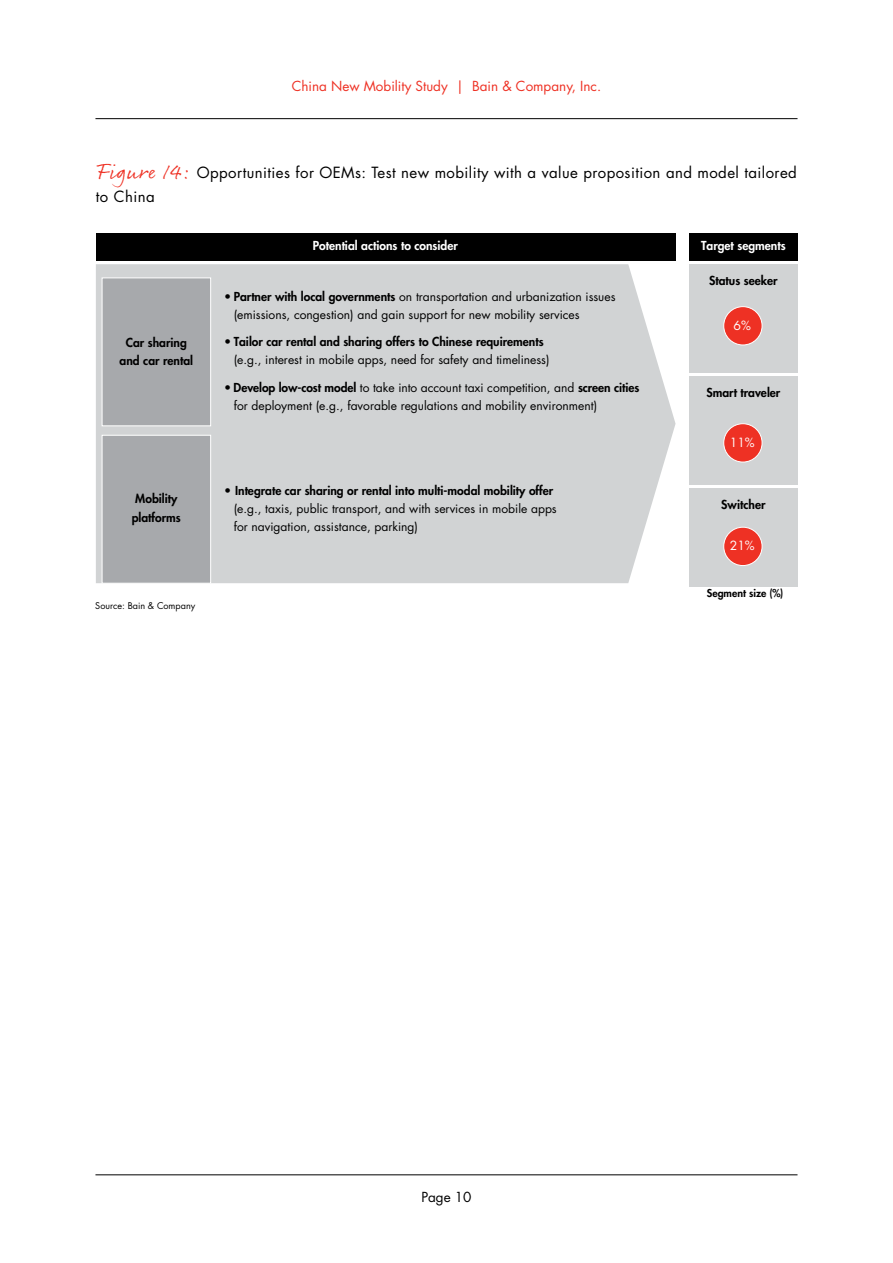
<style>
.page{position:relative;width:893px;height:1263px;background:#fff}
.page>*{position:absolute;margin:0;border:0;box-sizing:border-box;transform-origin:0 0}
.t1{font:15px/24px "Futura";letter-spacing:.03em;color:#000}
.t2{font:13.5px "Futura";color:#ee3124}
.t3{font:13.5px "Futura";color:#000}
.t4{font:12.3px "Futura";color:#fff}
.t5{font:12px/18.1px "Futura";color:#000}
.t6{font:800 12px/18.1px "Futura";color:#000}
.t7{font:800 12px "Futura";color:#fff}
.t8{font:800 10.5px "Futura";color:#000}
.t9{font:9px "Futura";color:#000}
.s1{font-family:"Rollerscript Rough";font-size:22.5px;color:#ee3124}
.s2{font-weight:800}
</style>
<div class="page">
<hr style="left:95px;top:118px;width:702px;height:1px;background:#000">
<hr style="left:95px;top:1174px;width:702px;height:1px;background:#000">
<div style="left:96px;top:264px;width:579px;height:319px;background:#d1d3d4"></div>
<div style="left:102px;top:435px;width:109px;height:148px;background:#a7a9ac;border:1px solid #fff"></div>
<div style="left:96px;top:234px;width:580px;height:27px;background:#000"></div>
<div style="left:689px;top:234px;width:108px;height:27px;background:#000"></div>
<div style="left:102px;top:278px;width:109px;height:148px;background:#a7a9ac;border:1px solid #fff"></div>
<div style="left:689px;top:376px;width:108px;height:109px;background:#d1d3d4"></div>
<div style="left:689px;top:264px;width:108px;height:109px;background:#d1d3d4"></div>
<div style="left:689px;top:488px;width:108px;height:99px;background:#d1d3d4"></div>
<div style="left:724px;top:307px;width:38px;height:38px;background:#ee3124;border-radius:50%"></div>
<div style="left:723px;top:306px;width:39px;height:39px;border:1px solid #fff;border-radius:50%"></div>
<div style="left:724px;top:424px;width:38px;height:38px;background:#ee3124;border-radius:50%"></div>
<div style="left:723px;top:423px;width:39px;height:39px;border:1px solid #fff;border-radius:50%"></div>
<div style="left:724px;top:527px;width:38px;height:38px;background:#ee3124;border-radius:50%"></div>
<div style="left:723px;top:527px;width:39px;height:39px;border:1px solid #fff;border-radius:50%"></div>
<p class="t2" style="left:292px;top:78px;width:311px">China New Mobility Study | Bain &amp; Company, Inc.</p>
<p class="t1" style="left:96px;top:161px;width:702px"><span class="s1">Figure 14:</span> Opportunities for OEMs: Test new mobility with a value proposition and model tailored to China</p>
<p class="t7" style="left:313px;top:238px;width:147px">Potential actions to consider</p>
<p class="t7" style="left:701px;top:238px;width:86px">Target segments</p>
<p class="t6" style="left:120px;top:333px;width:75px;text-align:center">Car sharing and car rental</p>
<p class="t6" style="left:709px;top:271px;width:70px">Status seeker</p>
<p class="t5" style="left:234px;top:288px;width:383px;text-indent:-9px">• <span class="s2">Partner with local governments</span> on transportation and urbanization issues (emissions, congestion) and gain support for new mobility services</p>
<p class="t5" style="left:234px;top:333px;width:317px;text-indent:-9px">• <span class="s2">Tailor car rental and sharing offers to Chinese requirements </span>(e.g., interest in mobile apps, need for safety and timeliness)</p>
<p class="t5" style="left:234px;top:378px;width:407px;text-indent:-9px">• <span class="s2">Develop low-cost model</span> to take into account taxi competition, and <span class="s2">screen cities </span>for deployment (e.g., favorable regulations and mobility environment)</p>
<p class="t6" style="left:706px;top:383px;width:75px">Smart traveler</p>
<p class="t4" style="left:733px;top:317px;width:19px">6%</p>
<p class="t4" style="left:730px;top:434px;width:27px">11%</p>
<p class="t6" style="left:132px;top:490px;width:51px">Mobility platforms</p>
<p class="t5" style="left:234px;top:481px;width:325px;text-indent:-9px">• <span class="s2">Integrate car sharing or rental into multi-modal mobility offer </span>(e.g., taxis, public transport, and with services in mobile apps for navigation, assistance, parking)</p>
<p class="t9" style="left:95px;top:600px;width:102px">Source: Bain &amp; Company</p>
<p class="t6" style="left:721px;top:495px;width:46px">Switcher</p>
<p class="t4" style="left:730px;top:538px;width:27px">21%</p>
<p class="t8" style="left:707px;top:586px;width:78px">Segment size (%)</p>
<p class="t3" style="left:421px;top:1188px;width:52px">Page 10</p>
</div>
